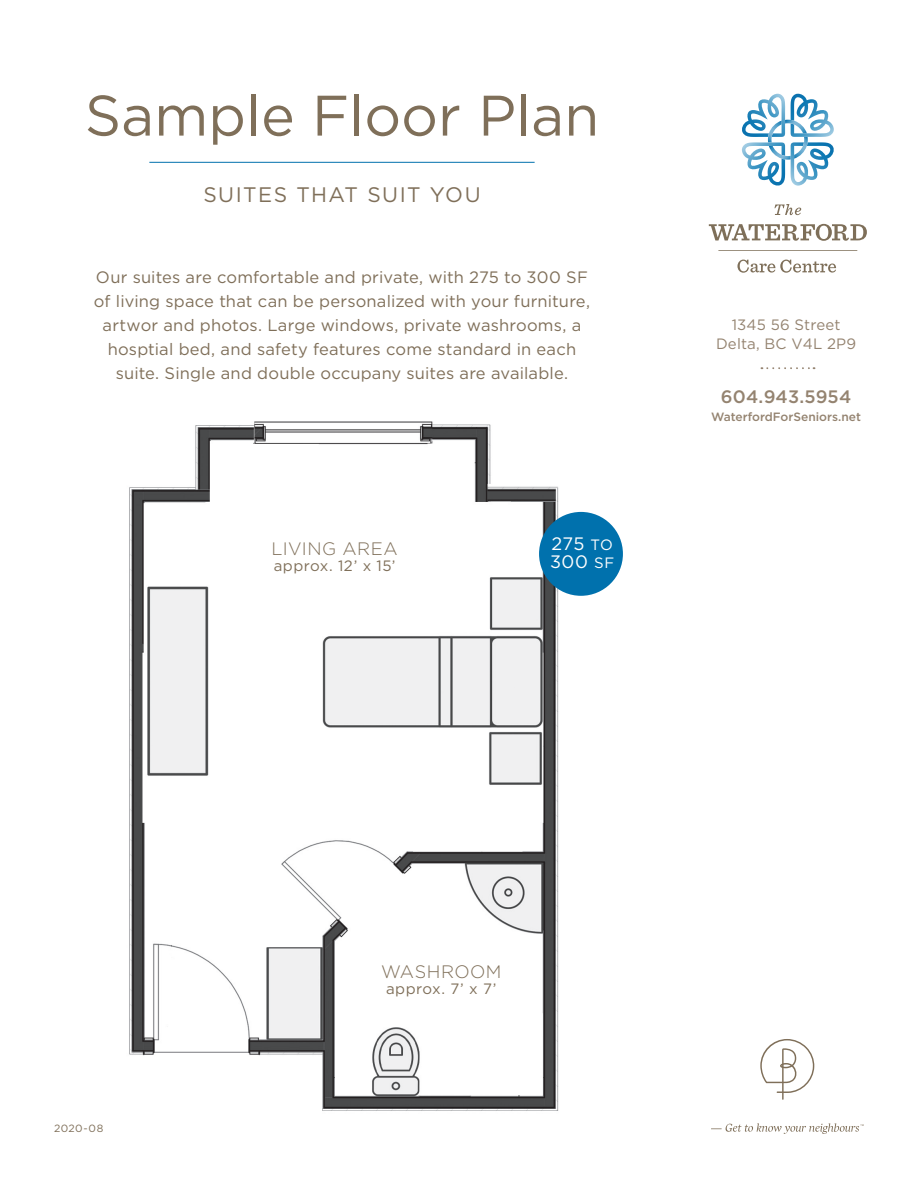
<style>
.page{position:relative;width:918px;height:1188px;background:#fff}
.page>*{position:absolute;margin:0;border:0;box-sizing:border-box;transform-origin:0 0}
.Page_Heading{font:57px "Gotham";color:#7f6f59}
.Page_Subhead{font:21px "Gotham";letter-spacing:.07em;color:#7f6f59}
.FloorPlan_-_Rooms{font:300 18px "Gotham";letter-spacing:.025em;color:#7f6f59}
.t1{font:500 18px "Gotham";letter-spacing:.01em;color:#948370}
.FloorPlan_-_Rooms-2{font:18px "Gotham";letter-spacing:.015em;color:#fff}
.t2{font:16.5px/24px "Gotham";letter-spacing:.01em;color:#7f6f59;text-align:center}
.t3{font:15px/19.5px "Gotham";letter-spacing:.01em;color:#948370;text-align:center}
.FloorPlans-Dimension{font:15px "Gotham";letter-spacing:.035em;color:#7f6f59}
.t4{font:500 12px "Gotham";color:#948370}
.t5{font:10.5px "Gotham";letter-spacing:.04em;color:#7f6f59}
.s1{font-size:15px}
</style>
<div class="page">
<hr style="left:718px;top:250px;width:139px;height:1px;background:#7e6f59">
<svg style="left:737px;top:260px;width:99px;height:13px"></svg>
<svg style="left:709px;top:224px;width:158px;height:17px"></svg>
<svg style="left:774px;top:204px;width:27px;height:11px"></svg>
<svg style="left:742px;top:94px;width:92px;height:92px"></svg>
<svg style="left:760px;top:1039px;width:55px;height:61px"></svg>
<svg style="left:711px;top:1123px;width:153px;height:11px"></svg>
<svg style="left:761px;top:367px;width:54px;height:2px"></svg>
<hr style="left:149px;top:162px;width:386px;height:1px;background:#0071ad">
<img style="left:129px;top:421px;width:435px;height:690px">
<div style="left:539px;top:512px;width:84px;height:84px;background:#0071ad;border-radius:50%"></div>
<p class="Page_Heading" style="left:85px;top:79px;width:516px">Sample Floor Plan</p>
<p class="Page_Subhead" style="left:203px;top:181px;width:279px">SUITES THAT SUIT YOU</p>
<p class="t2" style="left:94px;top:265px;width:498px">Our suites are comfortable and private, with 275 to 300 SF of living space that can be personalized with your furniture, artwor and photos. Large windows, private washrooms, a hosptial bed, and safety features come standard in each suite. Single and double occupany suites are available.</p>
<p class="FloorPlan_-_Rooms" style="left:271px;top:537px;width:128px">LIVING AREA</p>
<p class="FloorPlans-Dimension" style="left:274px;top:556px;width:123px">approx. 12’ x 15’</p>
<p class="FloorPlan_-_Rooms-2" style="left:552px;top:532px;width:63px">275 <span class="s1">TO</span></p>
<p class="FloorPlan_-_Rooms-2" style="left:550px;top:550px;width:66px">300 <span class="s1">SF</span></p>
<p class="t3" style="left:716px;top:315px;width:142px">1345 56 Street<br>Delta, BC V4L 2P9</p>
<p class="t1" style="left:721px;top:385px;width:132px">604.943.5954</p>
<p class="t4" style="left:711px;top:409px;width:151px">WaterfordForSeniors.net</p>
<p class="t5" style="left:54px;top:1121px;width:51px">2020-08</p>
<p class="FloorPlan_-_Rooms" style="left:381px;top:960px;width:122px">WASHROOM</p>
<p class="FloorPlans-Dimension" style="left:386px;top:979px;width:112px">approx. 7’ x 7’</p>
</div>
